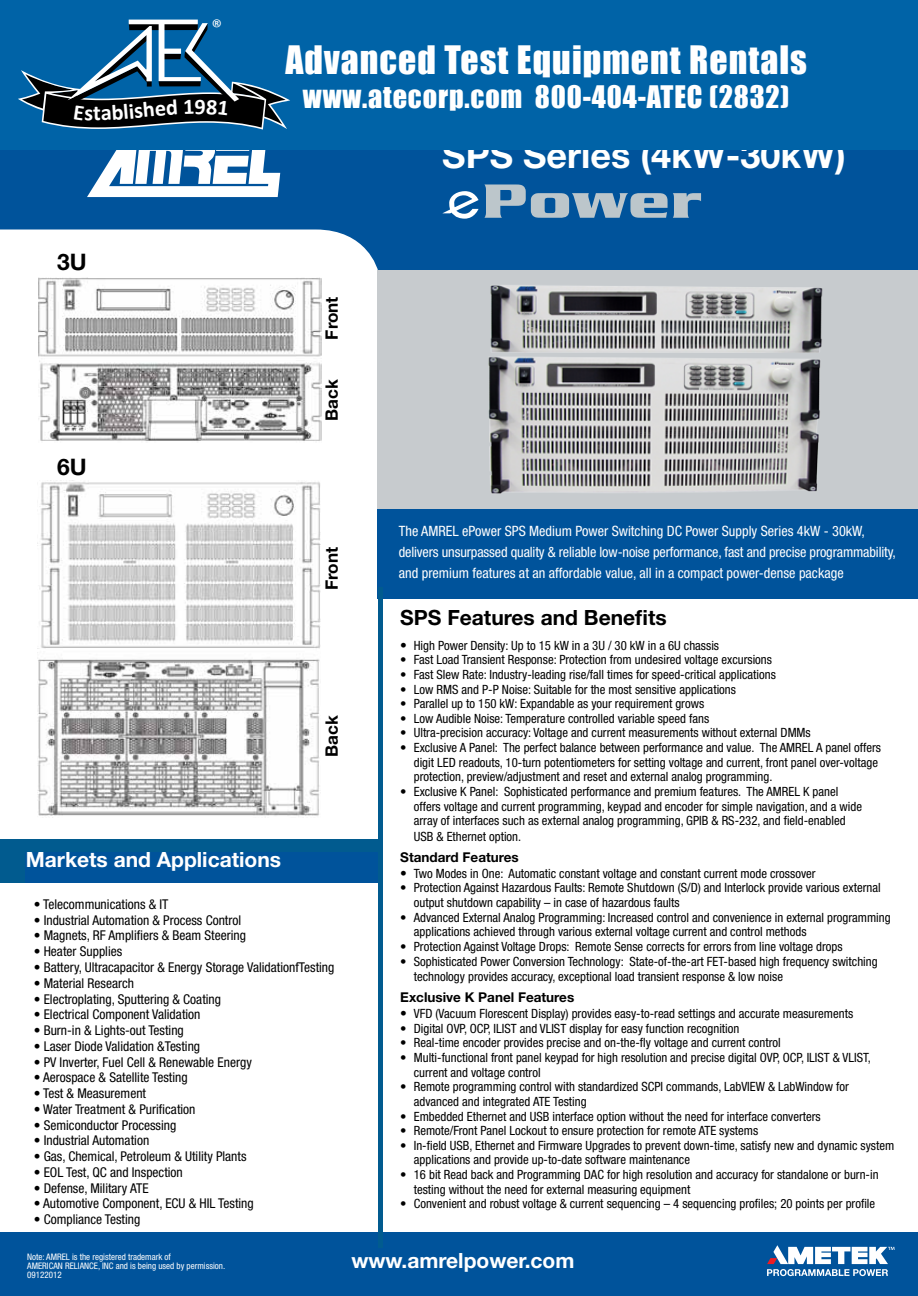
<style>
.page{position:relative;width:918px;height:1296px;background:#fff}
.page>*{position:absolute;margin:0;border:0;box-sizing:border-box;transform-origin:0 0}
.t1{font:36px "Impact";letter-spacing:.03em;color:#fff}
.t2{font:700 36px "Helvetica Neue LT Std";color:#fff}
.t3{font:28.5px "Impact";letter-spacing:.03em;color:#fff}
.t4{font:700 22.8px "Helvetica Neue LT Std";color:#000}
.t5{font:700 22.2px "Calibri";color:#fff}
.t6{font:21.3px "Calibri";color:#fff}
.t7{font:700 21px "Helvetica Neue LT Std";color:#fff}
.t8{font:700 21px "Helvetica Neue LT Std";color:#000}
.t9{font:700 17.1px "Helvetica Neue LT Std";color:#000}
.t10{font:condensed 14.25px/20.7px "Helvetica Neue LT Std";color:#fff}
.t11{font:condensed 13.5px "Helvetica Neue LT Std";color:#000}
.t12{font:700 13.5px "Helvetica Neue LT Std";color:#000}
.t13{font:condensed 12.75px/14.5px "Helvetica Neue LT Std";color:#000}
.t14{font:condensed 9px/9px "Helvetica Neue LT Std";color:#fff}
.s1{font-size:13.5px}
</style>
<div class="page">
<svg style="left:0;top:150px;width:918px;height:120px;fill:#00539b"></svg>
<div style="left:378px;top:270px;width:540px;height:239px;background:#c7cbce"></div>
<div style="left:0;top:839px;width:378px;height:44px;background:#015b8f"></div>
<div style="left:0;top:1233px;width:918px;height:63px;background:#00539b"></div>
<svg style="left:767px;top:1245px;width:128px;height:31px"></svg>
<svg style="left:87px;top:150px;width:205px;height:47px"></svg>
<div style="left:26px;top:852px;width:352px;height:31px;background:#00539b"></div>
<img style="left:38px;top:277px;width:283px;height:164px">
<img style="left:37px;top:482px;width:283px;height:334px">
<div style="left:378px;top:509px;width:540px;height:90px;background:#00539b"></div>
<svg style="left:442px;top:184px;width:259px;height:35px;background:#5889b3"></svg>
<hr style="left:378px;top:588px;width:4px;height:660px;background:#015b8f">
<img style="left:488px;top:285px;width:335px;height:209px">
<div style="left:0;top:0;width:918px;height:150px;background:#0063a7"></div>
<svg style="left:18px;top:20px;width:272px;height:110px"></svg>
<h3 class="t6" style="left:211px;top:14px;width:12px">®</h3>
<h3 class="t5" style="left:93px;top:99px;width:9px">t</h3>
<h3 class="t5" style="left:122px;top:98px;width:44px;rotate:-5deg">lishe</h3>
<h3 class="t5" style="left:195px;top:92px;width:13px">9</h3>
<h3 class="t4" style="left:57px;top:248px;width:31px">3U</h3>
<h3 class="t4" style="left:57px;top:453px;width:31px">6U</h3>
<h1 class="t1" style="left:285px;top:32px;width:523px">Advanced Test Equipment Rentals</h1>
<h2 class="t3" style="left:303px;top:75px;width:488px">www.atecorp.com 800-404-ATEC (2832)</h2>
<h3 class="t9" style="left:321px;top:340px;width:45px;rotate:-90deg">Front</h3>
<h3 class="t9" style="left:321px;top:421px;width:43px;rotate:-90deg">Back</h3>
<h3 class="t9" style="left:321px;top:590px;width:45px;rotate:-90deg">Front</h3>
<h1 class="t2" style="left:442px;top:133px;width:405px">SPS Series (4kW-30kW)</h1>
<p class="t10" style="left:399px;top:521px;width:499px">The AMREL ePower SPS Medium Power Switching DC Power Supply Series 4kW - 30kW, delivers unsurpassed quality &amp; reliable low-noise performance, fast and precise programmability, and premium features at an affordable value, all in a compact power-dense package</p>
<h3 class="t7" style="left:26px;top:847px;width:257px">Markets and Applications</h3>
<h3 class="t9" style="left:321px;top:757px;width:43px;rotate:-90deg">Back</h3>
<p class="t11" style="left:34px;top:896px;width:136px">• Telecommunications &amp; IT</p>
<p class="t11" style="left:34px;top:912px;width:209px">• Industrial Automation &amp; Process Control</p>
<p class="t11" style="left:34px;top:928px;width:214px">• Magnets, RF Amplifiers &amp; Beam Steering</p>
<p class="t11" style="left:34px;top:944px;width:90px">• Heater Supplies</p>
<p class="t11" style="left:34px;top:959px;width:302px">• Battery, Ultracapacitor &amp; Energy Storage ValidationfTesting</p>
<p class="t11" style="left:34px;top:975px;width:102px">• Material Research</p>
<p class="t11" style="left:34px;top:991px;width:189px">• Electroplating, Sputtering &amp; Coating</p>
<p class="t11" style="left:34px;top:1007px;width:168px">• Electrical Component Validation</p>
<p class="t11" style="left:34px;top:1022px;width:152px">• Burn-in &amp; Lights-out Testing</p>
<p class="t11" style="left:34px;top:1038px;width:168px">• Laser Diode Validation &amp;Testing</p>
<p class="t11" style="left:34px;top:1054px;width:220px">• PV Inverter, Fuel Cell &amp; Renewable Energy</p>
<p class="t11" style="left:34px;top:1070px;width:156px">• Aerospace &amp; Satellite Testing</p>
<p class="t11" style="left:34px;top:1085px;width:114px">• Test &amp; Measurement</p>
<p class="t11" style="left:34px;top:1101px;width:163px">• Water Treatment &amp; Purification</p>
<p class="t11" style="left:34px;top:1117px;width:144px">• Semiconductor Processing</p>
<p class="t11" style="left:34px;top:1133px;width:117px">• Industrial Automation</p>
<p class="t11" style="left:34px;top:1148px;width:214px">• Gas, Chemical, Petroleum &amp; Utility Plants</p>
<p class="t11" style="left:34px;top:1164px;width:151px">• EOL Test, QC and Inspection</p>
<p class="t11" style="left:34px;top:1180px;width:116px">• Defense, Military ATE</p>
<p class="t11" style="left:34px;top:1196px;width:222px">• Automotive Component, ECU &amp; HIL Testing</p>
<p class="t11" style="left:34px;top:1211px;width:108px">• Compliance Testing</p>
<h3 class="t8" style="left:400px;top:605px;width:268px">SPS Features and Benefits</h3>
<p class="t13" style="left:400px;top:638px;width:320px"><span class="s1">•</span> High Power Density: Up to 15 kW in a 3U / 30 kW in a 6U chassis</p>
<p class="t13" style="left:400px;top:652px;width:373px">• Fast Load Transient Response: Protection from undesired voltage excursions</p>
<p class="t13" style="left:400px;top:667px;width:377px">• Fast Slew Rate: Industry-leading rise/fall times for speed-critical applications</p>
<p class="t13" style="left:400px;top:682px;width:337px">• Low RMS and P-P Noise: Suitable for the most sensitive applications</p>
<p class="t13" style="left:400px;top:696px;width:305px">• Parallel up to 150 kW: Expandable as your requirement grows</p>
<p class="t13" style="left:400px;top:711px;width:310px">• Low Audible Noise: Temperature controlled variable speed fans</p>
<p class="t13" style="left:400px;top:726px;width:412px">• Ultra-precision accuracy: Voltage and current measurements without external DMMs</p>
<p class="t13" style="left:414px;top:740px;width:469px;text-indent:-14px">• Exclusive A Panel: The perfect balance between performance and value. The AMREL A panel offers digit LED readouts, 10-turn potentiometers for setting voltage and current, front panel over-voltage protection, preview/adjustment and reset and external analog programming.</p>
<p class="t13" style="left:414px;top:784px;width:450px;line-height:15px;text-indent:-14px">• Exclusive K Panel: Sophisticated performance and premium features. The AMREL K panel offers voltage and current programming, keypad and encoder for simple navigation, and a wide array of interfaces such as external analog programming, GPIB &amp; RS-232, and field-enabled USB &amp; Ethernet option.</p>
<p class="t12" style="left:400px;top:849px;width:120px">Standard Features</p>
<p class="t13" style="left:400px;top:866px;width:417px"><span class="s1">•</span> Two Modes in One: Automatic constant voltage and constant current mode crossover</p>
<p class="t13" style="left:414px;top:881px;width:468px;text-indent:-14px">• Protection Against Hazardous Faults: Remote Shutdown (S/D) and Interlock provide various external output shutdown capability – in case of hazardous faults</p>
<p class="t13" style="left:414px;top:910px;width:478px;text-indent:-14px">• Advanced External Analog Programming: Increased control and convenience in external programming applications achieved through various external voltage current and control methods</p>
<p class="t13" style="left:400px;top:939px;width:444px">• Protection Against Voltage Drops: Remote Sense corrects for errors from line voltage drops</p>
<p class="t13" style="left:414px;top:953px;width:465px;line-height:15.8px;text-indent:-14px">• Sophisticated Power Conversion Technology: State-of-the-art FET-based high frequency switching technology provides accuracy, exceptional load transient response &amp; low noise</p>
<p class="t12" style="left:400px;top:989px;width:176px">Exclusive K Panel Features</p>
<p class="t13" style="left:400px;top:1006px;width:454px"><span class="s1">•</span> VFD (Vacuum Florescent Display) provides easy-to-read settings and accurate measurements</p>
<p class="t13" style="left:400px;top:1021px;width:341px">• Digital OVP, OCP, ILIST and VLIST display for easy function recognition</p>
<p class="t13" style="left:400px;top:1036px;width:382px">• Real-time encoder provides precise and on-the-fly voltage and current control</p>
<p class="t13" style="left:414px;top:1050px;width:459px;text-indent:-14px">• Multi-functional front panel keypad for high resolution and precise digital OVP, OCP, ILIST &amp; VLIST, current and voltage control</p>
<p class="t13" style="left:414px;top:1079px;width:437px;text-indent:-14px">• Remote programming control with standardized SCPI commands, LabVIEW &amp; LabWindow for advanced and integrated ATE Testing</p>
<p class="t13" style="left:400px;top:1109px;width:422px">• Embedded Ethernet and USB interface option without the need for interface converters</p>
<p class="t13" style="left:400px;top:1123px;width:359px">• Remote/Front Panel Lockout to ensure protection for remote ATE systems</p>
<p class="t13" style="left:414px;top:1138px;width:482px;text-indent:-14px">• In-field USB, Ethernet and Firmware Upgrades to prevent down-time, satisfy new and dynamic system applications and provide up-to-date software maintenance</p>
<p class="t13" style="left:414px;top:1167px;width:466px;text-indent:-14px">• 16 bit Read back and Programming DAC for high resolution and accuracy for standalone or burn-in testing without the need for external measuring equipment</p>
<p class="t13" style="left:400px;top:1196px;width:476px">• Convenient and robust voltage &amp; current sequencing – 4 sequencing profiles; 20 points per profile</p>
<p class="t14" style="left:27px;top:1253px;width:199px">Note: AMREL is the registered trademark of<br>AMERICAN RELIANCE, INC and is being used by permission.<br>09122012</p>
<h3 class="t7" style="left:351px;top:1247px;width:225px">www.amrelpower.com</h3>
</div>
